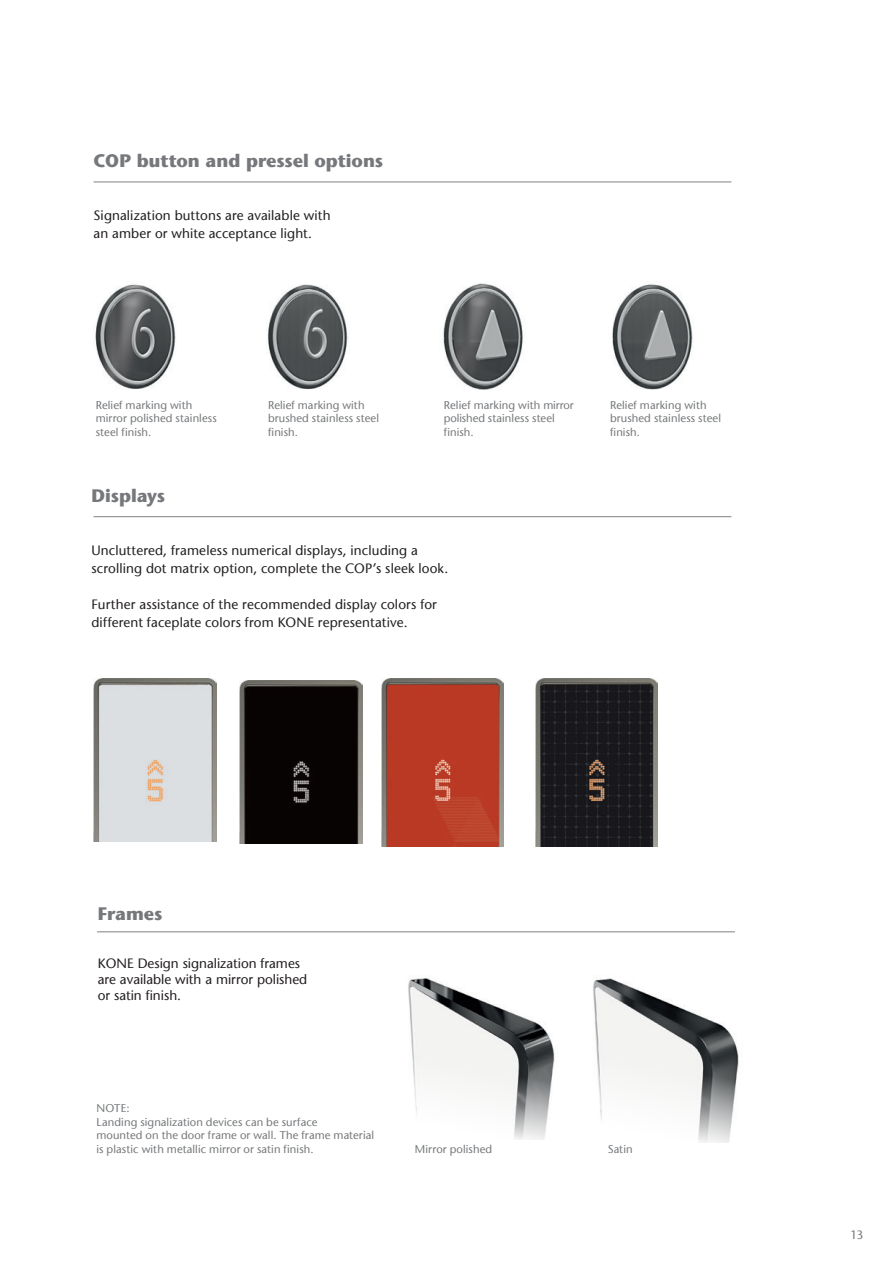
<style>
.page{position:relative;width:893px;height:1263px;background:#fff}
.page>*{position:absolute;margin:0;border:0;box-sizing:border-box;transform-origin:0 0}
.t1{font:700 18px "Stone Sans";letter-spacing:-.005em;color:#76787b}
.t2{font:13.5px/18px "Stone Sans";letter-spacing:.01em;color:#231f20}
.t3{font:12px "Stone Sans";color:#76787b}
.t4{font:11.25px/13.5px "Stone Sans";letter-spacing:.01em;color:#76787b}
</style>
<div class="page">
<img style="left:593px;top:978px;width:58px;height:17px">
<img style="left:408px;top:978px;width:60px;height:17px">
<svg style="left:408px;top:995px;width:331px;height:148px"></svg>
<hr style="left:94px;top:516px;width:637px;height:1px;background:#808285">
<hr style="left:97px;top:931px;width:638px;height:1px;background:#808285">
<img style="left:381px;top:679px;width:123px;height:167px">
<img style="left:535px;top:679px;width:123px;height:167px">
<img style="left:94px;top:679px;width:122px;height:163px">
<img style="left:240px;top:680px;width:122px;height:163px">
<hr style="left:94px;top:182px;width:637px;height:1px;background:#808285">
<img style="left:95px;top:284px;width:81px;height:105px">
<img style="left:267px;top:284px;width:81px;height:106px">
<img style="left:612px;top:284px;width:81px;height:106px">
<img style="left:443px;top:283px;width:80px;height:107px">
<h1 class="t1" style="left:94px;top:150px;width:291px">COP button and pressel options</h1>
<p class="t2" style="left:94px;top:206px;width:239px">Signalization buttons are available with an amber or white acceptance light.</p>
<p class="t4" style="left:96px;top:398px;width:123px">Relief marking with mirror polished stainless steel finish.</p>
<p class="t4" style="left:268px;top:398px;width:113px">Relief marking with brushed stainless steel finish.</p>
<p class="t4" style="left:610px;top:398px;width:113px">Relief marking with brushed stainless steel finish.</p>
<p class="t4" style="left:444px;top:398px;width:132px">Relief marking with mirror polished stainless steel finish.</p>
<h1 class="t1" style="left:91px;top:485px;width:75px">Displays</h1>
<p class="t2" style="left:91px;top:541px;width:358px">Uncluttered, frameless numerical displays, including a scrolling dot matrix option, complete the COP’s sleek look.</p>
<p class="t2" style="left:91px;top:595px;width:347px">Further assistance of the recommended display colors for different faceplate colors from KONE representative.</p>
<h1 class="t1" style="left:98px;top:903px;width:66px">Frames</h1>
<p class="t2" style="left:98px;top:955px;width:211px;line-height:16.2px">KONE Design signalization frames are available with a mirror polished or satin finish.</p>
<p class="t4" style="left:97px;top:1102px;width:279px">NOTE:<br>Landing signalization devices can be surface<br>mounted on the door frame or wall. The frame material is plastic with metallic mirror or satin finish.</p>
<p class="t4" style="left:415px;top:1143px;width:79px">Mirror polished</p>
<p class="t4" style="left:608px;top:1143px;width:26px">Satin</p>
<p class="t3" style="left:850px;top:1227px;width:14px">13</p>
</div>
